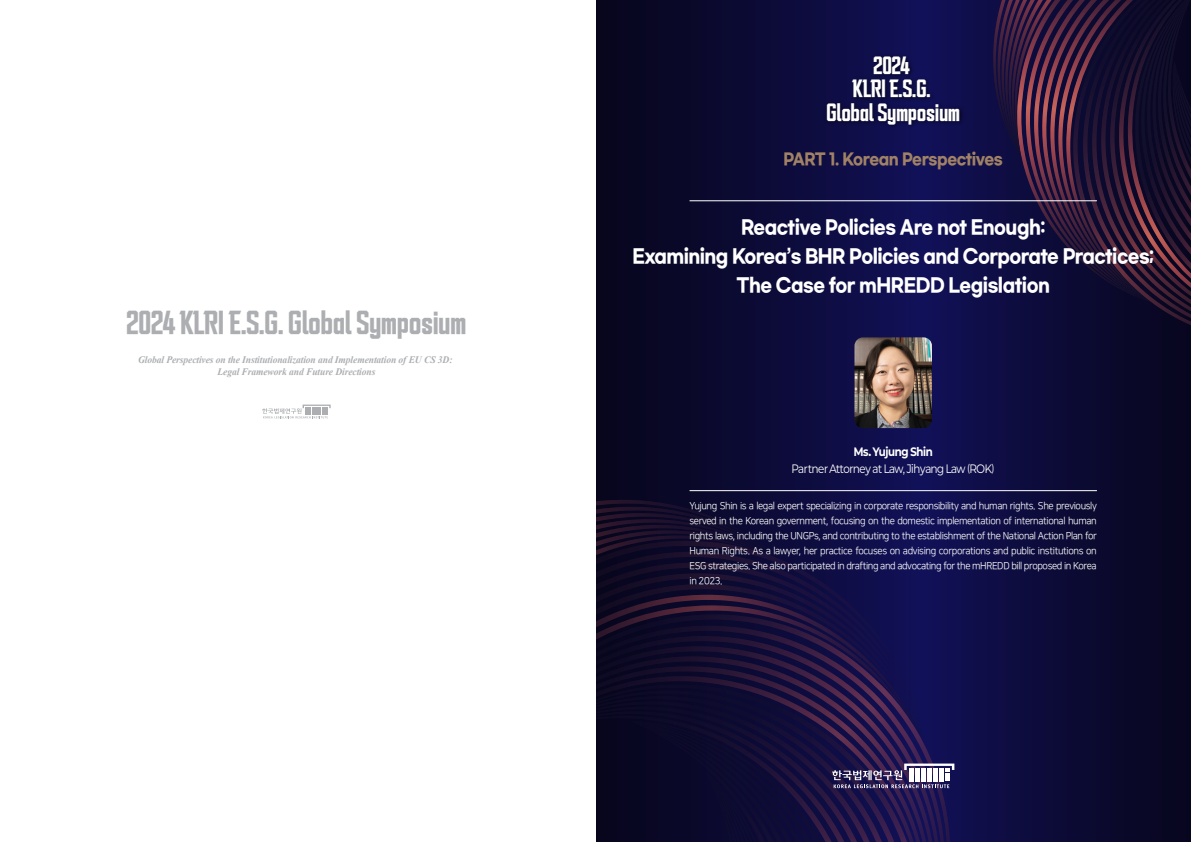
<style>
.page{position:relative;width:1191px;height:842px;background:#fff}
.page>*{position:absolute;margin:0;border:0;box-sizing:border-box;transform-origin:0 0}
.t1{font:26px "VITRO INSPIRE OTF";letter-spacing:-.02em;color:#acaeb1}
.t2{font:19.6px/23.5px "VITRO INSPIRE OTF";letter-spacing:-.02em;color:#fff;text-align:center}
.t3{font:700 19px/29px "Gmarket Sans";letter-spacing:-.035em;color:#fff;text-align:center;scale:.9 1}
.t4{font:700 16px "Gmarket Sans";letter-spacing:-.03em;color:#a18266;scale:.9 1}
.t5{font:11px/17.1px "Paperlogy 4";letter-spacing:-.03em;color:#fff;text-align:center;scale:.9 1}
.t6{font:10px/15px "Nanum Square R";letter-spacing:-.04em;color:#fff;text-align:justify;scale:.96 1}
.t7{font:italic 700 10px/12px "Times New Roman";letter-spacing:-.01em;color:#acaeb1;text-align:center;scale:.96 1}
.s1{font-family:"Paperlogy 8";font-weight:800}
</style>
<div class="page">
<svg style="left:596px;top:0;width:595px;height:842px;background:#0c0b38"></svg>
<svg style="left:596px;top:500px;width:184px;height:41px;background:#130c2c"></svg>
<svg style="left:596px;top:541px;width:328px;height:73px;background:#140e39"></svg>
<svg style="left:596px;top:614px;width:354px;height:87px;background:#170f3b"></svg>
<svg style="left:993px;top:0;width:198px;height:329px;background:#251435"></svg>
<svg style="left:596px;top:701px;width:358px;height:141px;background:#1a133c"></svg>
<img style="left:821px;top:50px;width:146px;height:84px">
<img style="left:854px;top:337px;width:78px;height:91px">
<hr style="left:689px;top:490px;width:408px;height:1px;background:#fff">
<hr style="left:689px;top:201px;width:408px;height:1px;background:#fff">
<svg style="left:262px;top:405px;width:69px;height:13px"></svg>
<p class="t1" style="left:126px;top:305px;width:342px">2024 KLRI E.S.G. Global Symposium</p>
<p class="t7" style="left:138px;top:354px;width:329px">Global Perspectives on the Institutionalization and Implementation of EU CS 3D:<br>Legal Framework and Future Directions</p>
<p class="t2" style="left:826px;top:54px;width:136px">2024<br>KLRI E.S.G.<br>Global Symposium</p>
<p class="t4" style="left:783px;top:151px;width:245px">PART 1. Korean Perspectives</p>
<p class="t3" style="left:632px;top:214px;width:581px">Reactive Policies Are not Enough:<br>Examining Korea’s BHR Policies and Corporate Practices;</p>
<p class="t3" style="left:736px;top:272px;width:349px">The Case for mHREDD Legislation</p>
<p class="t5" style="left:792px;top:443px;width:227px"><span class="s1">Ms. Yujung Shin<br></span>Partner Attorney at Law, Jihyang Law (ROK)</p>
<p class="t6" style="left:689px;top:499px;width:426px">Yujung Shin is a legal expert specializing in corporate responsibility and human rights. She previously served in the Korean government, focusing on the domestic implementation of international human rights laws, including the UNGPs, and contributing to the establishment of the National Action Plan for Human Rights. As a lawyer, her practice focuses on advising corporations and public institutions on ESG strategies. She also participated in drafting and advocating for the mHREDD bill proposed in Korea in 2023.</p>
</div>
